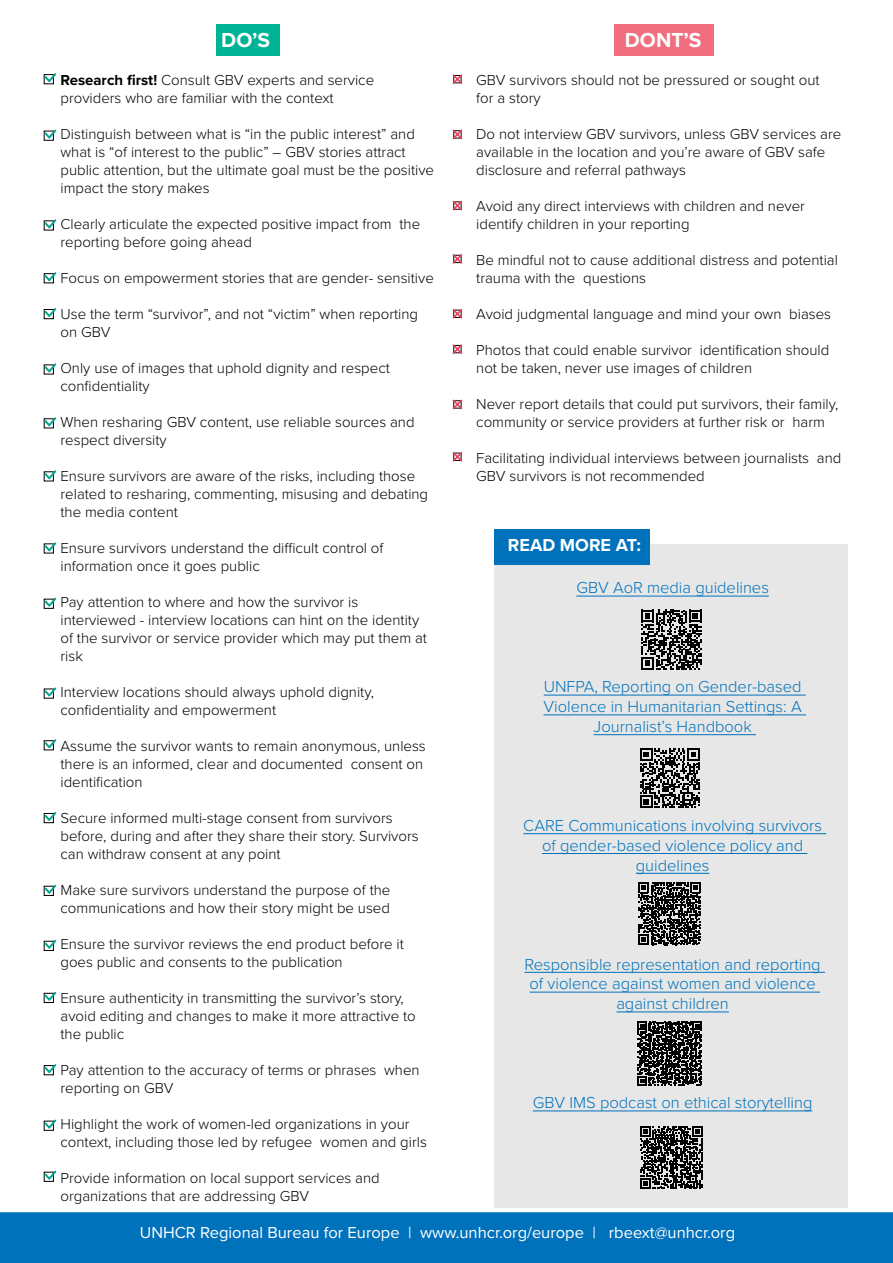
<style>
.page{position:relative;width:893px;height:1263px;background:#fff}
.page>*{position:absolute;margin:0;border:0;box-sizing:border-box;transform-origin:0 0}
.t1{font:700 21px "Proxima Nova";color:#fff}
.t2{font:700 18px "Proxima Nova";color:#fff}
.t3{font:300 16.5px/19.8px "Proxima Nova";color:#0072bc;text-align:center}
.t4{font:16.5px "Proxima Nova";color:#fff}
.t5{font:300 15px/18px "Proxima Nova";color:#000}
.s1{font-weight:700}
</style>
<div class="page">
<div style="left:494px;top:545px;width:354px;height:663px;background:#e7e7e7"></div>
<div style="left:6px;top:1218px;width:881px;height:38px;background:#0072bc"></div>
<div style="left:0;top:1212px;width:893px;height:51px;border:13px solid #0072bc"></div>
<hr style="left:576px;top:596px;width:193px;height:1px;background:#0072bc">
<hr style="left:544px;top:695px;width:262px;height:1px;background:#0072bc">
<hr style="left:544px;top:714px;width:262px;height:1px;background:#0072bc">
<hr style="left:594px;top:734px;width:162px;height:1px;background:#0072bc">
<hr style="left:523px;top:833px;width:303px;height:1px;background:#0072bc">
<hr style="left:542px;top:853px;width:265px;height:1px;background:#0072bc">
<hr style="left:636px;top:873px;width:73px;height:1px;background:#0072bc">
<hr style="left:525px;top:972px;width:300px;height:1px;background:#0072bc">
<hr style="left:530px;top:992px;width:290px;height:1px;background:#0072bc">
<hr style="left:616px;top:1011px;width:113px;height:1px;background:#0072bc">
<hr style="left:533px;top:1110px;width:279px;height:1px;background:#0072bc">
<div style="left:216px;top:24px;width:64px;height:32px;background:#00b397"></div>
<div style="left:614px;top:24px;width:100px;height:32px;background:#f06e7f"></div>
<div style="left:494px;top:529px;width:155px;height:36px;background:#0072bc"></div>
<svg style="left:45px;top:73px;width:11px;height:9px"></svg>
<div style="left:44px;top:131px;width:10px;height:9px;border:1px solid #000"></div>
<svg style="left:45px;top:129px;width:11px;height:10px"></svg>
<svg style="left:45px;top:219px;width:11px;height:9px"></svg>
<div style="left:44px;top:273px;width:10px;height:10px;border:1px solid #000"></div>
<svg style="left:45px;top:272px;width:11px;height:9px"></svg>
<div style="left:44px;top:309px;width:10px;height:10px;border:1px solid #000"></div>
<svg style="left:45px;top:308px;width:11px;height:9px"></svg>
<svg style="left:45px;top:363px;width:11px;height:9px"></svg>
<svg style="left:45px;top:417px;width:11px;height:9px"></svg>
<svg style="left:45px;top:470px;width:11px;height:9px"></svg>
<svg style="left:45px;top:542px;width:11px;height:9px"></svg>
<div style="left:44px;top:599px;width:10px;height:9px;border:1px solid #000"></div>
<svg style="left:45px;top:598px;width:11px;height:9px"></svg>
<svg style="left:45px;top:687px;width:11px;height:9px"></svg>
<div style="left:44px;top:740px;width:10px;height:10px;border:1px solid #000"></div>
<svg style="left:45px;top:739px;width:11px;height:9px"></svg>
<div style="left:44px;top:813px;width:10px;height:10px;border:1px solid #000"></div>
<svg style="left:45px;top:812px;width:11px;height:9px"></svg>
<svg style="left:45px;top:885px;width:11px;height:9px"></svg>
<svg style="left:45px;top:940px;width:11px;height:9px"></svg>
<div style="left:44px;top:993px;width:10px;height:10px;border:1px solid #000"></div>
<svg style="left:45px;top:992px;width:11px;height:9px"></svg>
<div style="left:44px;top:1065px;width:10px;height:10px;border:1px solid #000"></div>
<svg style="left:45px;top:1064px;width:11px;height:9px"></svg>
<svg style="left:45px;top:1119px;width:11px;height:9px"></svg>
<svg style="left:45px;top:1170px;width:11px;height:9px"></svg>
<svg style="left:453px;top:74px;width:9px;height:10px"></svg>
<svg style="left:453px;top:130px;width:9px;height:9px"></svg>
<svg style="left:453px;top:201px;width:9px;height:9px"></svg>
<svg style="left:453px;top:254px;width:9px;height:10px"></svg>
<svg style="left:453px;top:309px;width:9px;height:10px"></svg>
<svg style="left:453px;top:344px;width:9px;height:10px"></svg>
<svg style="left:453px;top:400px;width:9px;height:9px"></svg>
<svg style="left:453px;top:452px;width:9px;height:10px"></svg>
<svg style="left:641px;top:610px;width:60px;height:60px"></svg>
<svg style="left:640px;top:748px;width:60px;height:60px"></svg>
<svg style="left:639px;top:883px;width:62px;height:62px"></svg>
<svg style="left:638px;top:1021px;width:64px;height:64px"></svg>
<svg style="left:640px;top:1126px;width:63px;height:63px"></svg>
<h1 class="t1" style="left:221px;top:24px;width:50px">DO’S</h1>
<h1 class="t1" style="left:625px;top:25px;width:78px">DONT’S</h1>
<p class="t5" style="left:61px;top:70px;width:315px"><span class="s1">Research first!</span> Consult GBV experts and service providers who are familiar with the context</p>
<p class="t5" style="left:61px;top:124px;width:375px">Distinguish between what is “in the public interest” and what is “of interest to the public” – GBV stories attract public attention, but the ultimate goal must be the positive impact the story makes</p>
<p class="t5" style="left:61px;top:214px;width:361px">Clearly articulate the expected positive impact from the reporting before going ahead</p>
<p class="t5" style="left:61px;top:268px;width:375px">Focus on empowerment stories that are gender- sensitive</p>
<p class="t5" style="left:61px;top:304px;width:359px">Use the term “survivor”, and not “victim” when reporting on GBV</p>
<p class="t5" style="left:61px;top:358px;width:331px">Only use of images that uphold dignity and respect confidentiality</p>
<p class="t5" style="left:61px;top:412px;width:356px">When resharing GBV content, use reliable sources and respect diversity</p>
<p class="t5" style="left:61px;top:466px;width:369px">Ensure survivors are aware of the risks, including those related to resharing, commenting, misusing and debating the media content</p>
<p class="t5" style="left:61px;top:538px;width:324px">Ensure survivors understand the difficult control of information once it goes public</p>
<p class="t5" style="left:61px;top:592px;width:368px">Pay attention to where and how the survivor is interviewed - interview locations can hint on the identity of the survivor or service provider which may put them at risk</p>
<p class="t5" style="left:61px;top:682px;width:315px">Interview locations should always uphold dignity, confidentiality and empowerment</p>
<p class="t5" style="left:61px;top:736px;width:367px">Assume the survivor wants to remain anonymous, unless there is an informed, clear and documented consent on identification</p>
<p class="t5" style="left:61px;top:808px;width:360px">Secure informed multi-stage consent from survivors before, during and after they share their story. Survivors can withdraw consent at any point</p>
<p class="t5" style="left:61px;top:880px;width:331px">Make sure survivors understand the purpose of the communications and how their story might be used</p>
<p class="t5" style="left:61px;top:934px;width:345px">Ensure the survivor reviews the end product before it goes public and consents to the publication</p>
<p class="t5" style="left:61px;top:988px;width:357px">Ensure authenticity in transmitting the survivor’s story, avoid editing and changes to make it more attractive to the public</p>
<p class="t5" style="left:61px;top:1060px;width:361px">Pay attention to the accuracy of terms or phrases when reporting on GBV</p>
<p class="t5" style="left:61px;top:1114px;width:368px">Highlight the work of women-led organizations in your context, including those led by refugee women and girls</p>
<p class="t5" style="left:61px;top:1168px;width:321px">Provide information on local support services and organizations that are addressing GBV</p>
<p class="t5" style="left:476px;top:70px;width:345px">GBV survivors should not be pressured or sought out for a story</p>
<p class="t5" style="left:476px;top:124px;width:367px">Do not interview GBV survivors, unless GBV services are available in the location and you’re aware of GBV safe disclosure and referral pathways</p>
<p class="t5" style="left:476px;top:196px;width:330px">Avoid any direct interviews with children and never identify children in your reporting</p>
<p class="t5" style="left:476px;top:250px;width:363px">Be mindful not to cause additional distress and potential trauma with the questions</p>
<p class="t5" style="left:476px;top:304px;width:356px">Avoid judgmental language and mind your own biases</p>
<p class="t5" style="left:476px;top:340px;width:354px">Photos that could enable survivor identification should not be taken, never use images of children</p>
<p class="t5" style="left:476px;top:394px;width:364px">Never report details that could put survivors, their family, community or service providers at further risk or harm</p>
<p class="t5" style="left:476px;top:448px;width:367px">Facilitating individual interviews between journalists and<br>GBV survivors is not recommended</p>
<p class="t2" style="left:508px;top:532px;width:135px">READ MORE AT:</p>
<p class="t3" style="left:576px;top:577px;width:194px">GBV AoR media guidelines</p>
<p class="t3" style="left:544px;top:676px;width:260px">UNFPA, Reporting on Gender-based<br>Violence in Humanitarian Settings: A<br>Journalist’s Handbook</p>
<p class="t3" style="left:523px;top:815px;width:300px">CARE Communications involving survivors of gender-based violence policy and guidelines</p>
<p class="t3" style="left:525px;top:953px;width:298px">Responsible representation and reporting of violence against women and violence against children</p>
<p class="t3" style="left:533px;top:1092px;width:281px">GBV IMS podcast on ethical storytelling</p>
<p class="t4" style="left:140px;top:1220px;width:597px">UNHCR Regional Bureau for Europe | www.unhcr.org/europe | rbeext@unhcr.org</p>
</div>
